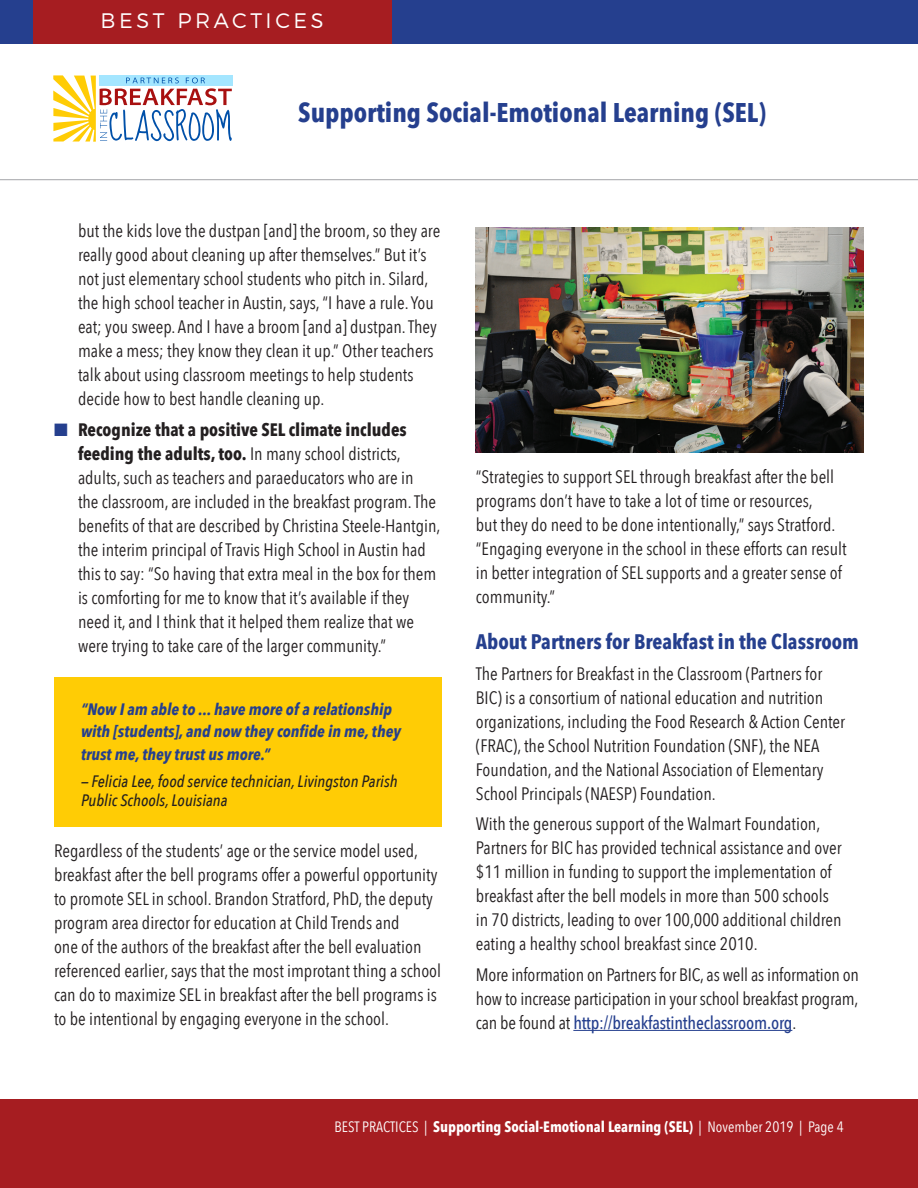
<style>
.page{position:relative;width:918px;height:1188px;background:#fff}
.page>*{position:absolute;margin:0;border:0;box-sizing:border-box;transform-origin:0 0}
.t1{font:700 27px "Avenir Next Condensed";color:#253f8e}
.t2{font:700 21px "Avenir Next Condensed";color:#253f8e}
.t3{font:300 21px "Montserrat";letter-spacing:.17em;color:#fff}
.t4{font:18px/24px "Avenir Next Condensed";color:#231f20}
.t5{font:italic 700 16.5px/22.5px "Avenir Next Condensed";color:#253f8e}
.t6{font:italic 500 16.5px/19.8px "Avenir Next Condensed";color:#231f20}
.t7{font:700 15px "Avenir Next Condensed";color:#fff}
.s1{color:#253f8e}
.s2{font-weight:700}
.s3{font-weight:500;color:#253f8e}
.s4{font-weight:400}
</style>
<div class="page">
<div style="left:54px;top:677px;width:388px;height:149px;background:#ffcc05"></div>
<div style="left:0;top:1099px;width:918px;height:89px;background:#a61d21"></div>
<div style="left:0;top:0;width:918px;height:44px;background:#253f8e"></div>
<div style="left:33px;top:0;width:359px;height:44px;background:#a61d21"></div>
<img style="left:123px;top:109px;width:109px;height:32px">
<img style="left:100px;top:109px;width:7px;height:32px">
<img style="left:100px;top:88px;width:132px;height:17px">
<img style="left:100px;top:75px;width:132px;height:10px">
<img style="left:126px;top:77px;width:79px;height:6px">
<svg style="left:53px;top:75px;width:43px;height:67px"></svg>
<hr style="left:0;top:179px;width:918px;height:1px;background:#a4a5a9">
<hr style="left:573px;top:1030px;width:219px;height:1px;background:#253f8e">
<img style="left:476px;top:228px;width:388px;height:225px">
<p class="t3" style="left:101px;top:8px;width:225px">BEST PRACTICES</p>
<p class="t1" style="left:298px;top:95px;width:469px">Supporting Social-Emotional Learning (SEL)</p>
<p class="t4" style="left:78px;top:218px;width:364px">but the kids love the dustpan [and] the broom, so they are really good about cleaning up after themselves.” But it’s not just elementary school students who pitch in. Silard, the high school teacher in Austin, says, “I have a rule. You eat; you sweep. And I have a broom [and a] dustpan. They make a mess; they know they clean it up.” Other teachers talk about using classroom meetings to help students decide how to best handle cleaning up.</p>
<p class="t4" style="left:78px;top:417px;width:364px;text-indent:-24px"><span class="s1">■</span> <span class="s2">Recognize that a positive SEL climate includes feeding the adults, too.</span> In many school districts, adults, such as teachers and paraeducators who are in<br>the classroom, are included in the breakfast program. The benefits of that are described by Christina Steele-Hantgin, the interim principal of Travis High School in Austin had this to say: “So having that extra meal in the box for them is comforting for me to know that it’s available if they need it, and I think that it helped them realize that we were trying to take care of the larger community.”</p>
<p class="t5" style="left:81px;top:698px;width:321px">“Now I am able to ... have more of a relationship with [students], and now they confide in me, they trust me, they trust us more.”</p>
<p class="t6" style="left:81px;top:771px;width:318px">— Felicia Lee, food service technician, Livingston Parish<br>Public Schools, Louisiana</p>
<p class="t4" style="left:54px;top:838px;width:389px">Regardless of the students’ age or the service model used, breakfast after the bell programs offer a powerful opportunity to promote SEL in school. Brandon Stratford, PhD, the deputy program area director for education at Child Trends and<br>one of the authors of the breakfast after the bell evaluation referenced earlier, says that the most improtant thing a school can do to maximize SEL in breakfast after the bell programs is to be intentional by engaging everyone in the school.</p>
<p class="t4" style="left:476px;top:464px;width:372px">“Strategies to support SEL through breakfast after the bell programs don’t have to take a lot of time or resources,<br>but they do need to be done intentionally,” says Stratford. “Engaging everyone in the school in these efforts can result in better integration of SEL supports and a greater sense of community.”</p>
<p class="t2" style="left:476px;top:629px;width:385px">About Partners for Breakfast in the Classroom</p>
<p class="t4" style="left:476px;top:660px;width:371px">The Partners for Breakfast in the Classroom (Partners for BIC) is a consortium of national education and nutrition organizations, including the Food Research &amp; Action Center (FRAC), the School Nutrition Foundation (SNF), the NEA Foundation, and the National Association of Elementary School Principals (NAESP) Foundation.</p>
<p class="t4" style="left:476px;top:811px;width:367px">With the generous support of the Walmart Foundation, Partners for BIC has provided technical assistance and over $11 million in funding to support the implementation of breakfast after the bell models in more than 500 schools in 70 districts, leading to over 100,000 additional children eating a healthy school breakfast since 2010.</p>
<p class="t4" style="left:476px;top:962px;width:385px;text-align:justify">More information on Partners for BIC, as well as information on how to increase participation in your school breakfast program, can be found at <span class="s3">http://breakfastintheclassroom.org</span>.</p>
<p class="t7" style="left:335px;top:1118px;width:511px"><span class="s4">BEST PRACTICES |</span> Supporting Social-Emotional Learning (SEL) <span class="s4">| November 2019 | Page 4</span></p>
</div>
